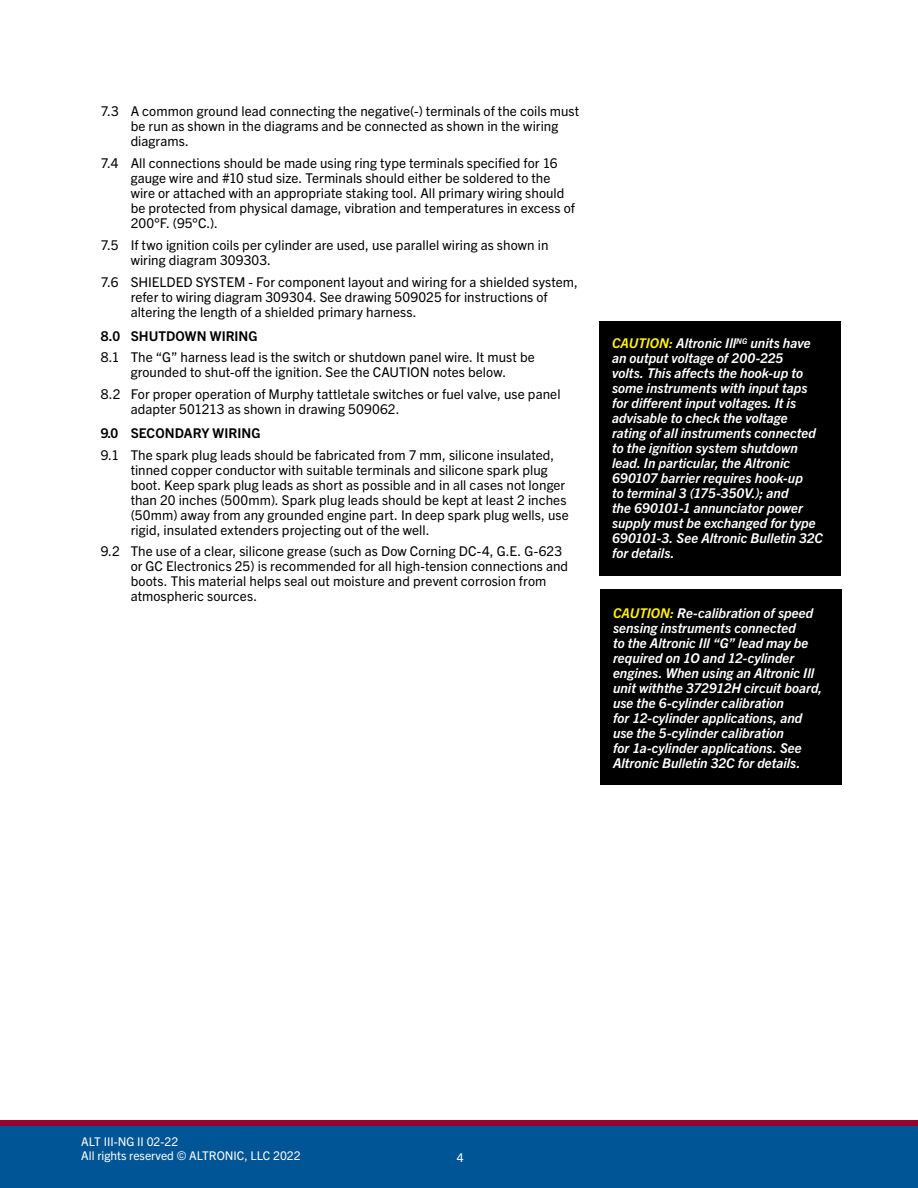
<style>
.page{position:relative;width:918px;height:1188px;background:#fff}
.page>*{position:absolute;margin:0;border:0;box-sizing:border-box;transform-origin:0 0}
.t1{font:13.5px/15px "Trade Gothic Next LT Pro";letter-spacing:.005em;color:#000}
.t2{font:italic 700 13.5px/15px "Trade Gothic Next LT Pro";color:#fff}
.t3{font:700 13.5px "Trade Gothic Next LT Pro";letter-spacing:.005em;color:#000}
.t4{font:12px/14.4px "Trade Gothic Next LT Pro";color:#fff}
.s1{color:#fff200}
</style>
<div class="page">
<div style="left:0;top:1123px;width:918px;height:65px;background:#005596"></div>
<div style="left:0;top:1120px;width:918px;height:6px;background:#98002e"></div>
<div style="left:599px;top:322px;width:242px;height:254px;background:#000"></div>
<div style="left:600px;top:589px;width:242px;height:196px;background:#000"></div>
<p class="t1" style="left:131px;top:103px;width:450px;text-indent:-30px">7.3 A common ground lead connecting the negative(-) terminals of the coils must be run as shown in the diagrams and be connected as shown in the wiring diagrams.</p>
<p class="t1" style="left:131px;top:155px;width:446px;text-indent:-30px">7.4 All connections should be made using ring type terminals specified for 16 gauge wire and #10 stud size. Terminals should either be soldered to the wire or attached with an appropriate staking tool. All primary wiring should be protected from physical damage, vibration and temperatures in excess of 200°F. (95°C.).</p>
<p class="t1" style="left:131px;top:236px;width:419px;text-indent:-30px">7.5 If two ignition coils per cylinder are used, use parallel wiring as shown in wiring diagram 309303.</p>
<p class="t1" style="left:131px;top:273px;width:449px;text-indent:-30px">7.6 SHIELDED SYSTEM - For component layout and wiring for a shielded system, refer to wiring diagram 309304. See drawing 509025 for instructions of altering the length of a shielded primary harness.</p>
<p class="t3" style="left:101px;top:326px;width:158px">8.0 SHUTDOWN WIRING</p>
<p class="t1" style="left:101px;top:349px;width:436px;text-align:center">8.1 The “G” harness lead is the switch or shutdown panel wire. It must be grounded to shut-off the ignition. See the CAUTION notes below.</p>
<p class="t1" style="left:131px;top:386px;width:431px;text-indent:-30px">8.2 For proper operation of Murphy tattletale switches or fuel valve, use panel adapter 501213 as shown in drawing 509062.</p>
<p class="t3" style="left:101px;top:424px;width:161px">9.0 SECONDARY WIRING</p>
<p class="t1" style="left:131px;top:446px;width:440px;text-indent:-30px">9.1 The spark plug leads should be fabricated from 7 mm, silicone insulated, tinned copper conductor with suitable terminals and silicone spark plug boot. Keep spark plug leads as short as possible and in all cases not longer than 20 inches (500mm). Spark plug leads should be kept at least 2 inches (50mm) away from any grounded engine part. In deep spark plug wells, use rigid, insulated extenders projecting out of the well.</p>
<p class="t1" style="left:131px;top:543px;width:439px;text-indent:-30px">9.2 The use of a clear, silicone grease (such as Dow Corning DC-4, G.E. G-623 or GC Electronics 25) is recommended for all high-tension connections and boots. This material helps seal out moisture and prevent corrosion from atmospheric sources.</p>
<p class="t2" style="left:612px;top:335px;width:213px"><span class="s1">CAUTION:</span> Altronic Ill<sup>NG</sup> units have an output voltage of 200-225<br>volts. This affects the hook-up to some instruments with input taps for different input voltages. It is advisable to check the voltage rating of all instruments connected to the ignition system shutdown lead. In particular, the Altronic<br>690107 barrier requires hook-up<br>to terminal 3 (175-350V.); and<br>the 690101-1 annunciator power supply must be exchanged for type<br>690101-3. See Altronic Bulletin 32C for details.</p>
<p class="t2" style="left:613px;top:605px;width:211px"><span class="s1">CAUTION:</span> Re-calibration of speed sensing instruments connected<br>to the Altronic Ill “G” lead may be required on 1O and 12-cylinder engines. When using an Altronic Ill unit withthe 372912H circuit board, use the 6-cylinder calibration<br>for 12-cylinder applications, and use the 5-cylinder calibration<br>for 1a-cylinder applications. See Altronic Bulletin 32C for details.</p>
<p class="t4" style="left:81px;top:1133px;width:221px">ALT III-NG II 02-22<br>All rights reserved © ALTRONIC, LLC 2022</p>
<p class="t4" style="left:457px;top:1150px;width:8px">4</p>
</div>
